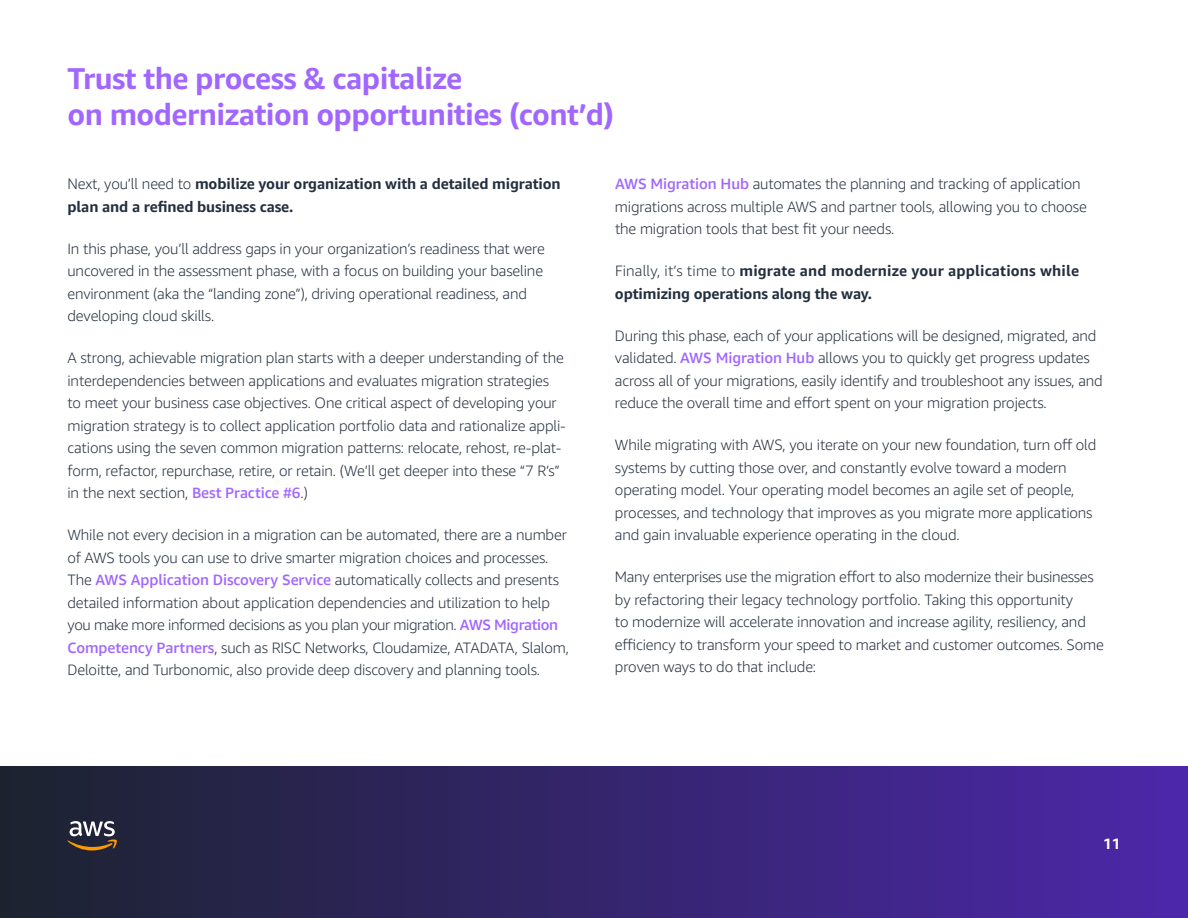
<style>
.page{position:relative;width:1188px;height:918px;background:#fff}
.page>*{position:absolute;margin:0;border:0;box-sizing:border-box;transform-origin:0 0}
.t1{font:700 30px/36px "Amazon Ember";letter-spacing:-.02em;color:#a166ff}
.t2{font:300 15px/22.5px "Amazon Ember";letter-spacing:-.01em;color:#232f3e}
.t3{font:700 15px/22.5px "Amazon Ember";letter-spacing:-.01em;color:#232f3e}
.t4{font:700 15px/22.5px "Amazon Ember";letter-spacing:.01em;color:#232f3e}
.t5{font:700 15px "Amazon Ember";color:#fff}
.s1{font-weight:300}
.s2{font-weight:500;color:#a166ff}
</style>
<div class="page">
<div style="left:0;top:766px;width:1188px;height:152px;background:linear-gradient(to right,#1c232f,#4d27a9)"></div>
<svg style="left:68px;top:821px;width:49px;height:29px"></svg>
<h1 class="t1" style="left:68px;top:61px;width:548px">Trust the process &amp; capitalize<br>on modernization opportunities (cont’d)</h1>
<p class="t3" style="left:68px;top:173px;width:495px"><span class="s1">Next, you’ll need to</span> mobilize your organization with a detailed migration plan and a refined business case.</p>
<p class="t2" style="left:68px;top:237px;width:479px">In this phase, you’ll address gaps in your organization’s readiness that were uncovered in the assessment phase, with a focus on building your baseline environment (aka the “landing zone”), driving operational readiness, and developing cloud skills.</p>
<p class="t2" style="left:68px;top:347px;width:500px">A strong, achievable migration plan starts with a deeper understanding of the interdependencies between applications and evaluates migration strategies to meet your business case objectives. One critical aspect of developing your migration strategy is to collect application portfolio data and rationalize appli&shy;cations using the seven common migration patterns: relocate, rehost, re-plat&shy;form, refactor, repurchase, retire, or retain. (We’ll get deeper into these “7 R’s” in the next section, <span class="s2">Best Practice #6</span>.)</p>
<p class="t2" style="left:68px;top:524px;width:503px">While not every decision in a migration can be automated, there are a number of AWS tools you can use to drive smarter migration choices and processes.<br>The <span class="s2">AWS Application Discovery Service</span> automatically collects and presents detailed information about application dependencies and utilization to help you make more informed decisions as you plan your migration. <span class="s2">AWS Migration Competency Partners</span>, such as RISC Networks, Cloudamize, ATADATA, Slalom, Deloitte, and Turbonomic, also provide deep discovery and planning tools.</p>
<p class="t2" style="left:615px;top:173px;width:473px"><span class="s2">AWS Migration Hub</span> automates the planning and tracking of application migrations across multiple AWS and partner tools, allowing you to choose the migration tools that best fit your needs.</p>
<p class="t4" style="left:615px;top:260px;width:466px"><span class="s1">Finally, it’s time to</span> migrate and modernize your applications while optimizing operations along the way.</p>
<p class="t2" style="left:615px;top:324px;width:489px">During this phase, each of your applications will be designed, migrated, and validated. <span class="s2">AWS Migration Hub</span> allows you to quickly get progress updates across all of your migrations, easily identify and troubleshoot any issues, and reduce the overall time and effort spent on your migration projects.</p>
<p class="t2" style="left:615px;top:434px;width:483px">While migrating with AWS, you iterate on your new foundation, turn off old systems by cutting those over, and constantly evolve toward a modern operating model. Your operating model becomes an agile set of people, processes, and technology that improves as you migrate more applications and gain invaluable experience operating in the cloud.</p>
<p class="t2" style="left:615px;top:566px;width:490px">Many enterprises use the migration effort to also modernize their businesses by refactoring their legacy technology portfolio. Taking this opportunity<br>to modernize will accelerate innovation and increase agility, resiliency, and efficiency to transform your speed to market and customer outcomes. Some proven ways to do that include:</p>
<p class="t5" style="left:1103px;top:834px;width:19px">11</p>
</div>
